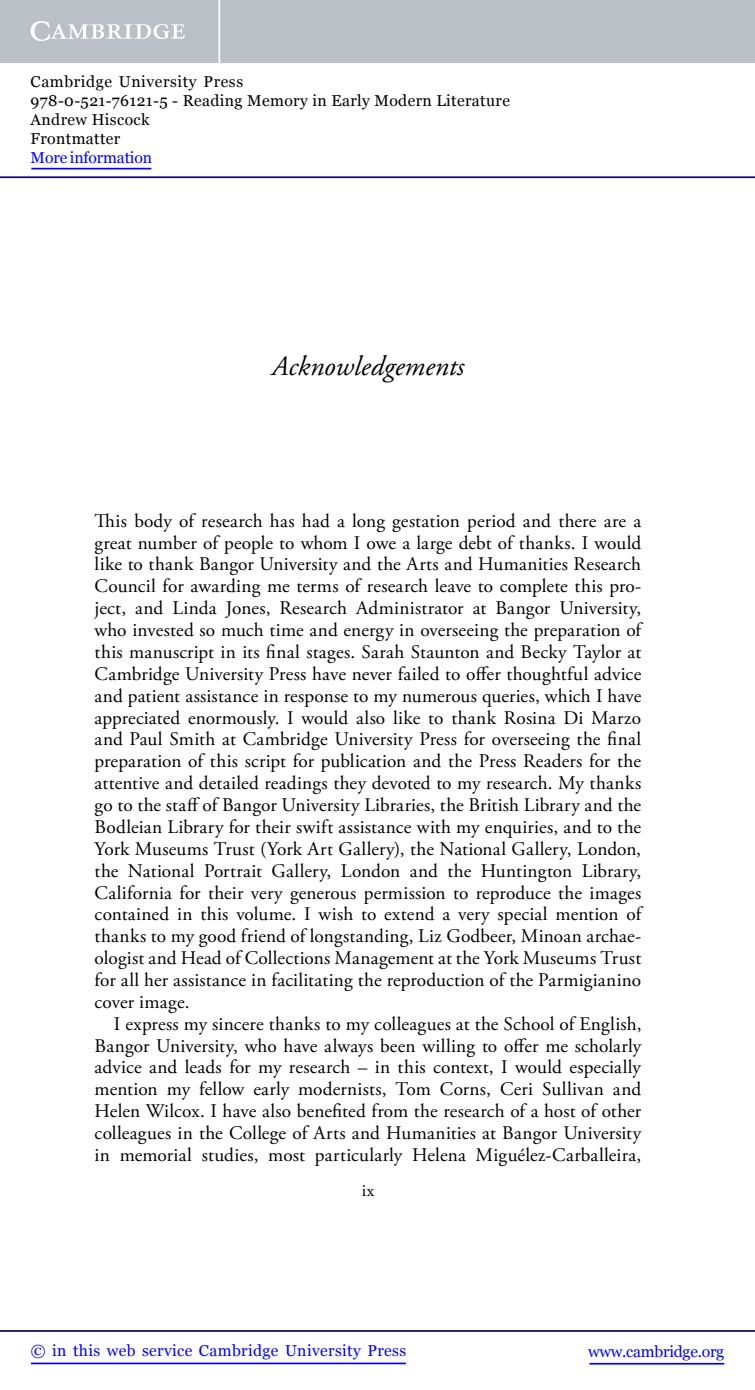
<style>
.page{position:relative;width:755px;height:1390px;background:#fff}
.page>*{position:absolute;margin:0;border:0;box-sizing:border-box;transform-origin:0 0}
.t1{font:italic 28px "Adobe Garamond Pro";color:#000}
.t2{font:19.25px/21.9px "Adobe Garamond Pro";letter-spacing:-.005em;color:#000}
.t3{font:17.5px "Adobe Garamond Pro";color:#000}
.t4{font:15.75px/18.9px "Georgia";letter-spacing:.025em;color:#000}
.t5{font:15.75px "Georgia";letter-spacing:.025em;color:#00f}
.t6{font:15.75px "Georgia";letter-spacing:-.015em;color:#00f}
.t7{font:15.75px "Georgia";letter-spacing:-.01em;color:#00f}
</style>
<div class="page">
<hr style="left:589px;top:1363px;width:134px;height:1px;background:#00f">
<hr style="left:0;top:1330px;width:754px;height:2px;background:#150666">
<hr style="left:31px;top:1362px;width:374px;height:2px;background:#00f">
<div style="left:0;top:0;width:754px;height:63px;background:#bac0c6"></div>
<svg style="left:31px;top:21px;width:154px;height:20px"></svg>
<hr style="left:218px;top:0;width:2px;height:63px;background:#fff">
<hr style="left:0;top:176px;width:754px;height:2px;background:#150666">
<hr style="left:31px;top:168px;width:120px;height:1px;background:#00f">
<p class="t4" style="left:31px;top:73px;width:480px">Cambridge University Press<br>978-0-521-76121-5 - Reading Memory in Early Modern Literature<br>Andrew Hiscock<br>Frontmatter</p>
<p class="t7" style="left:31px;top:148px;width:123px">More information</p>
<h1 class="t1" style="left:271px;top:355px;width:194px">Acknowledgements</h1>
<p class="t2" style="left:95px;top:511px;width:550px">This body of research has had a long gestation period and there are a great number of people to whom I owe a large debt of thanks. I would like to thank Bangor University and the Arts and Humanities Research Council for awarding me terms of research leave to complete this pro&shy;ject, and Linda Jones, Research Administrator at Bangor University, who invested so much time and energy in overseeing the preparation of this manuscript in its final stages. Sarah Staunton and Becky Taylor at Cambridge University Press have never failed to offer thoughtful advice and patient assistance in response to my numerous queries, which I have appreciated enormously. I would also like to thank Rosina Di Marzo and Paul Smith at Cambridge University Press for overseeing the final preparation of this script for publication and the Press Readers for the attentive and detailed readings they devoted to my research. My thanks go to the staff of Bangor University Libraries, the British Library and the Bodleian Library for their swift assistance with my enquiries, and to the York Museums Trust (York Art Gallery), the National Gallery, London, the National Portrait Gallery, London and the Huntington Library, California for their very generous permission to reproduce the images contained in this volume. I wish to extend a very special mention of thanks to my good friend of longstanding, Liz Godbeer, Minoan archae&shy;ologist and Head of Collections Management at the York Museums Trust for all her assistance in facilitating the reproduction of the Parmigianino cover image.</p>
<p class="t2" style="left:95px;top:1014px;width:548px;text-align:justify;text-indent:19px">I express my sincere thanks to my colleagues at the School of English, Bangor University, who have always been willing to offer me scholarly advice and leads for my research – in this context, I would especially mention my fellow early modernists, Tom Corns, Ceri Sullivan and Helen Wilcox. I have also benefited from the research of a host of other colleagues in the College of Arts and Humanities at Bangor University in memorial studies, most particularly Helena Migu é lez-Carballeira,</p>
<p class="t3" style="left:361px;top:1183px;width:14px">ix</p>
<p class="t5" style="left:31px;top:1341px;width:376px">© in this web service Cambridge University Press</p>
<p class="t6" style="left:587px;top:1341px;width:137px">www.cambridge.org</p>
</div>
